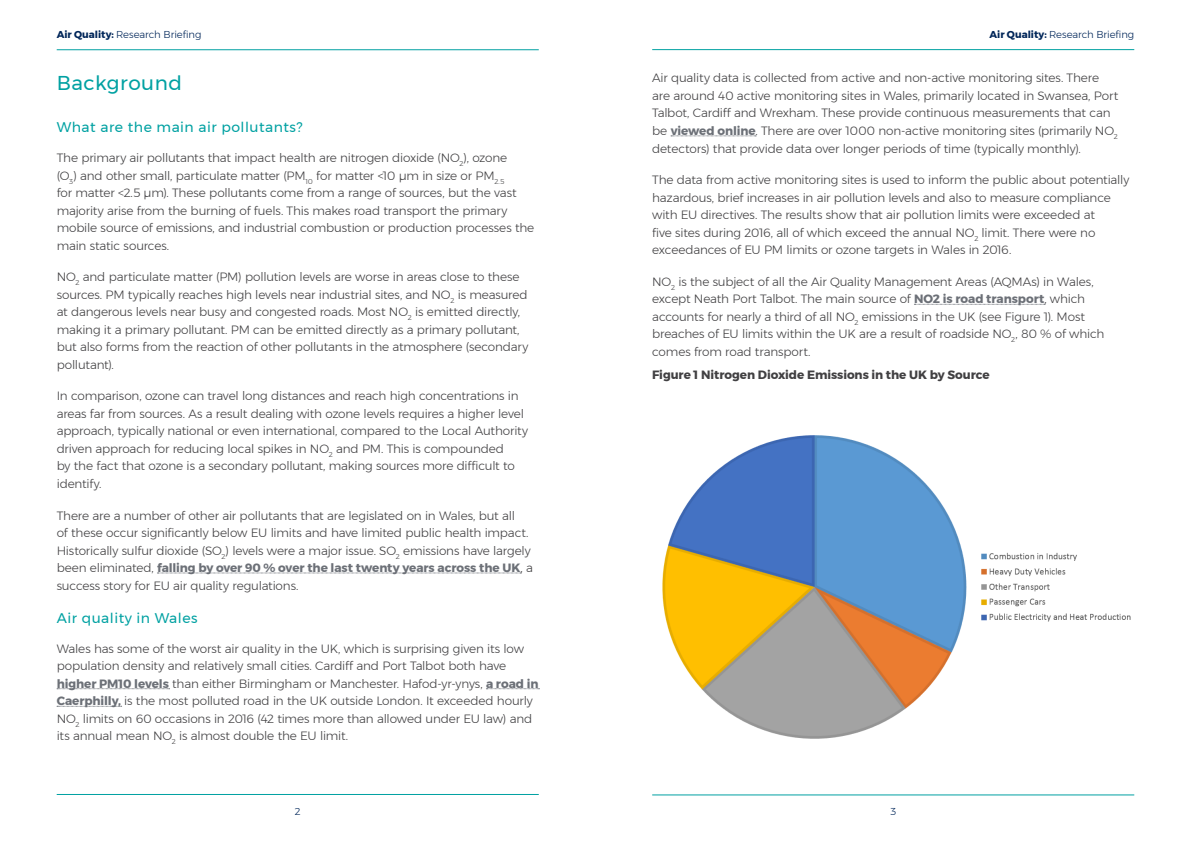
<style>
.page{position:relative;width:1191px;height:842px;background:#fff}
.page>*{position:absolute;margin:0;border:0;box-sizing:border-box;transform-origin:0 0}
.t1{font:20px "Montserrat";letter-spacing:.025em;color:#00a1a2}
.t2{font:14px "Montserrat";letter-spacing:.035em;color:#00a1a2}
.t3{font:300 12px/17.5px "Montserrat";letter-spacing:-.015em;color:#414042}
.t4{font:700 12px "Montserrat";letter-spacing:-.005em;color:#414042}
.t5{font:300 10px "Montserrat";letter-spacing:-.005em;color:#002659}
.s1{font-weight:700}
.s2{font-weight:700;color:#6c7077}
</style>
<div class="page">
<hr style="left:57px;top:794px;width:482px;height:1px;background:#00a1a2">
<hr style="left:652px;top:795px;width:482px;height:1px;background:#00a1a2">
<hr style="left:652px;top:49px;width:482px;height:1px;background:#00a1a2">
<hr style="left:57px;top:49px;width:482px;height:1px;background:#00a1a2">
<svg style="left:157px;top:573px;width:364px;height:1px"></svg>
<svg style="left:57px;top:688px;width:113px;height:1px"></svg>
<svg style="left:486px;top:688px;width:53px;height:1px"></svg>
<svg style="left:57px;top:706px;width:65px;height:1px"></svg>
<svg style="left:671px;top:136px;width:85px;height:1px"></svg>
<svg style="left:914px;top:304px;width:131px;height:1px"></svg>
<img style="left:662px;top:435px;width:469px;height:304px">
<p class="t5" style="left:57px;top:27px;width:146px"><span class="s1">Air Quality:</span> Research Briefing</p>
<p class="t5" style="left:989px;top:27px;width:146px"><span class="s1">Air Quality:</span> Research Briefing</p>
<h1 class="t1" style="left:57px;top:68px;width:127px">Background</h1>
<p class="t2" style="left:57px;top:116px;width:247px">What are the main air pollutants?</p>
<p class="t3" style="left:57px;top:149px;width:479px">The primary air pollutants that impact health are nitrogen dioxide (NO<sub>2</sub>), ozone<br>(O<sub>3</sub>) and other small, particulate matter (PM<sub>10</sub> for matter &lt;10 µm in size or PM<sub>2.5<br></sub>for matter &lt;2.5 µm). These pollutants come from a range of sources, but the vast majority arise from the burning of fuels. This makes road transport the primary mobile source of emissions, and industrial combustion or production processes the main static sources.</p>
<p class="t3" style="left:57px;top:268px;width:473px">NO<sub>2</sub> and particulate matter (PM) pollution levels are worse in areas close to these sources. PM typically reaches high levels near industrial sites, and NO<sub>2</sub> is measured at dangerous levels near busy and congested roads. Most NO<sub>2</sub> is emitted directly, making it a primary pollutant. PM can be emitted directly as a primary pollutant, but also forms from the reaction of other pollutants in the atmosphere (secondary pollutant).</p>
<p class="t3" style="left:57px;top:387px;width:473px">In comparison, ozone can travel long distances and reach high concentrations in areas far from sources. As a result dealing with ozone levels requires a higher level approach, typically national or even international, compared to the Local Authority driven approach for reducing local spikes in NO<sub>2</sub> and PM. This is compounded<br>by the fact that ozone is a secondary pollutant, making sources more difficult to identify.</p>
<p class="t3" style="left:57px;top:506px;width:478px">There are a number of other air pollutants that are legislated on in Wales, but all<br>of these occur significantly below EU limits and have limited public health impact.<br>Historically sulfur dioxide (SO<sub>2</sub>) levels were a major issue. SO<sub>2</sub> emissions have largely been eliminated, <span class="s2">falling by over 90 % over the last twenty years across the UK</span>, a success story for EU air quality regulations.</p>
<p class="t2" style="left:57px;top:607px;width:142px">Air quality in Wales</p>
<p class="t3" style="left:57px;top:640px;width:483px">Wales has some of the worst air quality in the UK, which is surprising given its low population density and relatively small cities. Cardiff and Port Talbot both have <span class="s2">higher PM10 levels</span> than either Birmingham or Manchester. Hafod-yr-ynys, <span class="s2">a road in Caerphilly,</span> is the most polluted road in the UK outside London. It exceeded hourly NO<sub>2</sub> limits on 60 occasions in 2016 (42 times more than allowed under EU law) and its annual mean NO<sub>2</sub> is almost double the EU limit.</p>
<p class="t3" style="left:652px;top:69px;width:467px">Air quality data is collected from active and non-active monitoring sites. There are around 40 active monitoring sites in Wales, primarily located in Swansea, Port Talbot, Cardiff and Wrexham. These provide continuous measurements that can be <span class="s2">viewed online</span>. There are over 1000 non-active monitoring sites (primarily NO<sub>2 </sub>detectors) that provide data over longer periods of time (typically monthly).</p>
<p class="t3" style="left:652px;top:171px;width:478px">The data from active monitoring sites is used to inform the public about potentially hazardous, brief increases in air pollution levels and also to measure compliance with EU directives. The results show that air pollution limits were exceeded at<br>five sites during 2016, all of which exceed the annual NO<sub>2</sub> limit. There were no exceedances of EU PM limits or ozone targets in Wales in 2016.</p>
<p class="t3" style="left:652px;top:273px;width:454px">NO<sub>2</sub> is the subject of all the Air Quality Management Areas (AQMAs) in Wales, except Neath Port Talbot. The main source of <span class="s2">NO2 is road transport</span>, which accounts for nearly a third of all NO<sub>2</sub> emissions in the UK (see Figure 1). Most breaches of EU limits within the UK are a result of roadside NO<sub>2</sub>, 80 % of which comes from road transport.</p>
<p class="t4" style="left:652px;top:365px;width:339px">Figure 1 Nitrogen Dioxide Emissions in the UK by Source</p>
<p class="t5" style="left:295px;top:804px;width:7px">2</p>
<p class="t5" style="left:890px;top:804px;width:7px">3</p>
</div>
